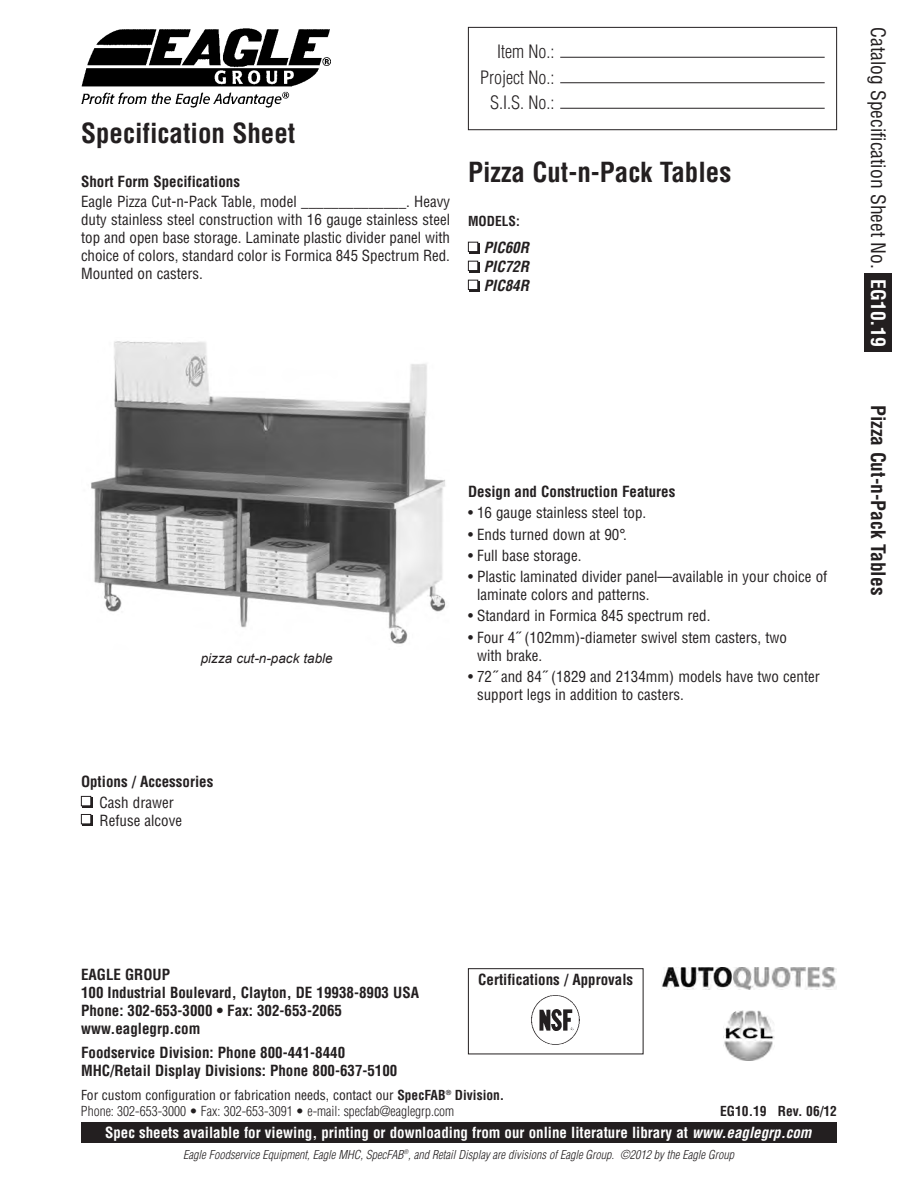
<style>
.page{position:relative;width:918px;height:1188px;background:#fff}
.page>*{position:absolute;margin:0;border:0;box-sizing:border-box;transform-origin:0 0}
.t1{font:700 condensed 27px "Helvetica";color:#231f20}
.t2{font:condensed 19.5px "Helvetica";color:#231f20}
.t3{font:700 condensed 19.5px "Helvetica";color:#231f20}
.t4{font:300 condensed 18px/25.5px "Helvetica";color:#231f20;text-align:right}
.t5{font:condensed 15px/18px "Helvetica";color:#231f20}
.t6{font:700 condensed 15px/18px "Helvetica";color:#231f20}
.t7{font:700 condensed 15px "Helvetica";color:#fff}
.t8{font:italic 700 condensed 15px/19px "Helvetica";color:#231f20;text-align:justify}
.t9{font:300 condensed 13.5px/16.2px "Helvetica";color:#231f20}
.t10{font:700 condensed 13.5px "Helvetica";color:#231f20}
.t11{font:italic 13.5px "Arial";color:#231f20}
.t12{font:italic 300 condensed 12px "Helvetica";color:#231f20}
.s1{font-weight:700;color:#fff}
.s2{font-weight:400}
.s3{font-weight:700}
.s4{font-style:italic}
</style>
<div class="page">
<div style="left:864px;top:274px;width:28px;height:78px;background:#231f20"></div>
<div style="left:468px;top:27px;width:369px;height:103px;border:1px solid #231f20"></div>
<hr style="left:560px;top:82px;width:265px;height:1px;background:#231f20">
<hr style="left:560px;top:57px;width:265px;height:1px;background:#231f20">
<hr style="left:560px;top:108px;width:265px;height:1px;background:#231f20">
<img style="left:81px;top:28px;width:250px;height:79px">
<div style="left:81px;top:1122px;width:756px;height:21px;background:#231f20"></div>
<img style="left:724px;top:1011px;width:51px;height:49px">
<img style="left:662px;top:968px;width:175px;height:22px">
<div style="left:468px;top:968px;width:175px;height:86px;border:1px solid #231f20"></div>
<img style="left:531px;top:994px;width:50px;height:51px;border-radius:50%">
<div style="left:470px;top:243px;width:10px;height:10px;background:#231f20"></div>
<div style="left:468px;top:242px;width:10px;height:10px;background:#fff"></div>
<div style="left:468px;top:242px;width:10px;height:10px;border:1px solid #231f20"></div>
<div style="left:470px;top:262px;width:10px;height:10px;background:#231f20"></div>
<div style="left:468px;top:261px;width:10px;height:10px;background:#fff"></div>
<div style="left:468px;top:261px;width:10px;height:10px;border:1px solid #231f20"></div>
<div style="left:470px;top:281px;width:10px;height:10px;background:#231f20"></div>
<div style="left:468px;top:280px;width:10px;height:10px;background:#fff"></div>
<div style="left:468px;top:280px;width:10px;height:10px;border:1px solid #231f20"></div>
<div style="left:83px;top:798px;width:10px;height:10px;background:#231f20"></div>
<div style="left:81px;top:796px;width:10px;height:10px;background:#fff"></div>
<div style="left:81px;top:796px;width:10px;height:10px;border:1px solid #231f20"></div>
<div style="left:83px;top:816px;width:10px;height:10px;background:#231f20"></div>
<div style="left:81px;top:814px;width:10px;height:10px;background:#fff"></div>
<div style="left:81px;top:814px;width:10px;height:10px;border:1px solid #231f20"></div>
<img style="left:91px;top:341px;width:355px;height:303px">
<h1 class="t1" style="left:81px;top:117px;width:216px">Specification Sheet</h1>
<p class="t6" style="left:81px;top:172px;width:161px">Short Form Specifications</p>
<p class="t5" style="left:81px;top:192px;width:371px;text-align:justify">Eagle Pizza Cut-n-Pack Table, model ______________. Heavy duty stainless steel construction with 16 gauge stainless steel top and open base storage. Laminate plastic divider panel with choice of colors, standard color is Formica 845 Spectrum Red.<br>Mounted on casters.</p>
<p class="t4" style="left:480px;top:39px;width:76px">Item No.:<br>Project No.:<br>S.I.S. No.:</p>
<h1 class="t1" style="left:468px;top:156px;width:265px">Pizza Cut-n-Pack Tables</h1>
<p class="t10" style="left:468px;top:213px;width:53px">MODELS:</p>
<p class="t8" style="left:484px;top:238px;width:47px">PIC60R PIC72R PIC84R</p>
<p class="t11" style="left:201px;top:649px;width:134px">pizza cut-n-pack table</p>
<p class="t6" style="left:81px;top:773px;width:134px">Options / Accessories</p>
<p class="t5" style="left:100px;top:793px;width:84px">Cash drawer<br>Refuse alcove</p>
<p class="t6" style="left:468px;top:483px;width:209px">Design and Construction Features</p>
<p class="t5" style="left:468px;top:504px;width:180px">• 16 gauge stainless steel top.</p>
<p class="t5" style="left:468px;top:525px;width:160px">• Ends turned down at 90°.</p>
<p class="t5" style="left:468px;top:546px;width:115px">• Full base storage.</p>
<p class="t5" style="left:477px;top:567px;width:352px;text-indent:-9px">• Plastic laminated divider panel—available in your choice of laminate colors and patterns.</p>
<p class="t5" style="left:468px;top:607px;width:244px">• Standard in Formica 845 spectrum red.</p>
<p class="t5" style="left:477px;top:628px;width:312px;text-indent:-9px">• Four 4˝ (102mm)-diameter swivel stem casters, two with brake.</p>
<p class="t5" style="left:477px;top:667px;width:344px;text-indent:-9px">• 72˝ and 84˝ (1829 and 2134mm) models have two center support legs in addition to casters.</p>
<h2 class="t2" style="left:890px;top:27px;width:321px;rotate:90deg">Catalog Specification Sheet No. <span class="s1">EG10.19</span></h2>
<h2 class="t3" style="left:890px;top:405px;width:192px;rotate:90deg">Pizza Cut-n-Pack Tables</h2>
<p class="t6" style="left:81px;top:965px;width:340px">EAGLE GROUP<br>100 Industrial Boulevard, Clayton, DE 19938-8903 USA<br>Phone: 302-653-3000 • Fax: 302-653-2065 www.eaglegrp.com</p>
<p class="t6" style="left:81px;top:1044px;width:318px">Foodservice Division: Phone 800-441-8440<br>MHC/Retail Display Divisions: Phone 800-637-5100</p>
<p class="t6" style="left:478px;top:970px;width:156px">Certifications / Approvals</p>
<p class="t9" style="left:81px;top:1087px;width:425px"><span class="s2">For custom configuration or fabrication needs, contact our</span> <span class="s3">SpecFAB</span><sup>®</sup> <span class="s3">Division.<br></span>Phone: 302-653-3000 • Fax: 302-653-3091 • e-mail: specfab@eaglegrp.com</p>
<p class="t10" style="left:720px;top:1103px;width:118px">EG10.19 Rev. 06/12</p>
<p class="t7" style="left:105px;top:1123px;width:708px">Spec sheets available for viewing, printing or downloading from our online literature library at <span class="s4">www.eaglegrp.com</span></p>
<p class="t12" style="left:183px;top:1147px;width:552px">Eagle Foodservice Equipment, Eagle MHC, SpecFAB<sup>®</sup>, and Retail Display are divisions of Eagle Group. ©2012 by the Eagle Group</p>
</div>
